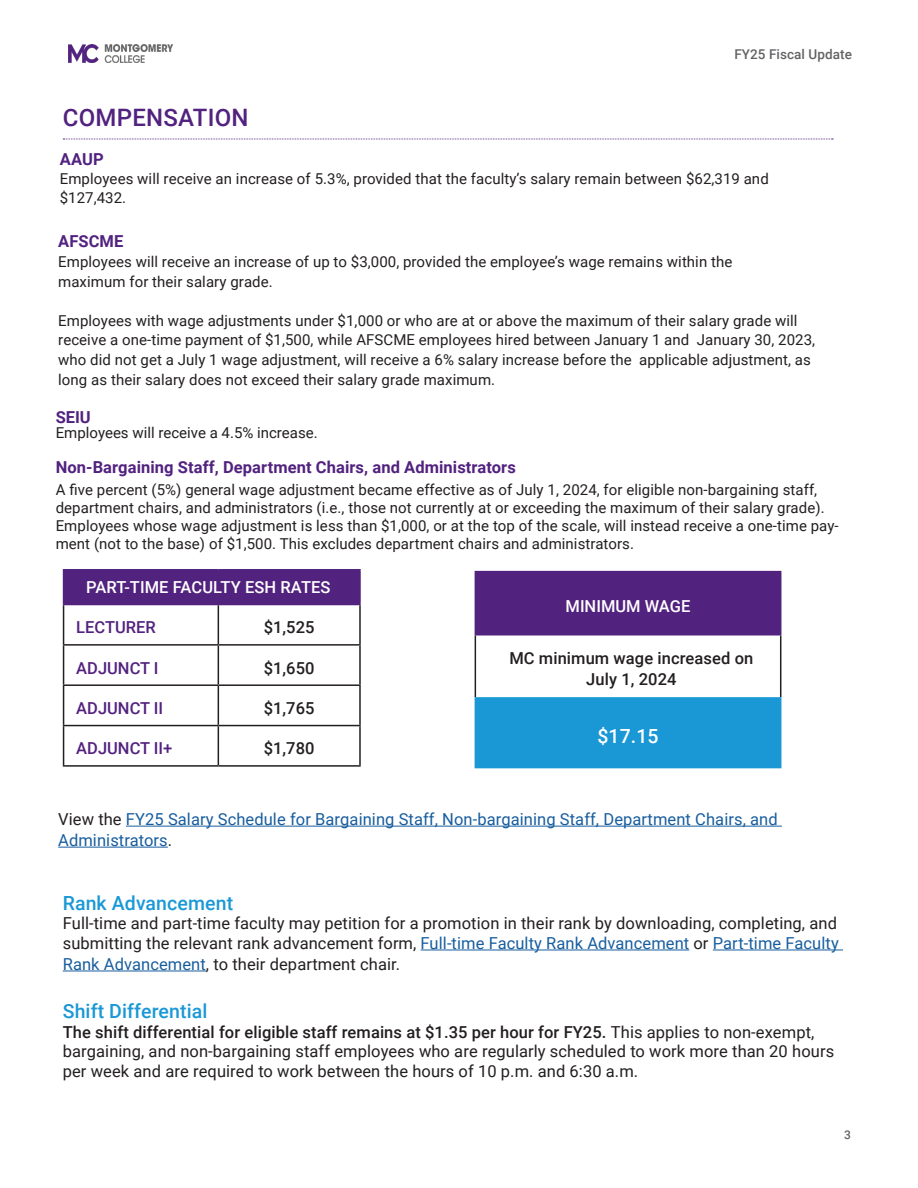
<style>
.page{position:relative;width:918px;height:1188px;background:#fff}
.page>*{position:absolute;margin:0;border:0;box-sizing:border-box;transform-origin:0 0}
.t1{font:500 24px "Roboto";letter-spacing:.01em;color:#52227f}
.t2{font:500 19.5px "Roboto";letter-spacing:.005em;color:#1a98d6}
.t3{font:500 19.5px "Roboto";color:#fff}
.t4{font:16.5px/19.5px "Roboto";letter-spacing:.005em;color:#231f20}
.t5{font:16.5px/21px "Roboto";letter-spacing:.005em;color:#175d9e}
.t6{font:700 16.5px "Roboto";letter-spacing:.005em;color:#52227f}
.t7{font:500 16.5px "Roboto";letter-spacing:.005em;color:#231f20}
.t8{font:500 16.5px "Roboto";color:#fff}
.t9{font:500 16.5px "Roboto";color:#52227f}
.t10{font:15px/19.5px "Roboto";letter-spacing:.005em;color:#231f20}
.t11{font:500 13.5px "Roboto";letter-spacing:.005em;color:#636366}
.t12{font:500 12px "Roboto";color:#636366}
.s1{color:#231f20}
.s2{color:#175d9e}
.s3{font-weight:500}
</style>
<div class="page">
<img style="left:68px;top:45px;width:105px;height:17px">
<svg style="left:63px;top:139px;width:770px;height:1px"></svg>
<div style="left:64px;top:570px;width:296px;height:35px;background:#52227f"></div>
<hr style="left:63px;top:605px;width:1px;height:39px;background:#231f20">
<hr style="left:218px;top:605px;width:1px;height:39px;background:#231f20">
<hr style="left:359px;top:605px;width:2px;height:39px;background:#231f20">
<hr style="left:63px;top:644px;width:155px;height:2px;background:#231f20">
<hr style="left:63px;top:646px;width:1px;height:38px;background:#231f20">
<hr style="left:218px;top:644px;width:143px;height:2px;background:#231f20">
<hr style="left:218px;top:646px;width:1px;height:38px;background:#231f20">
<hr style="left:359px;top:646px;width:2px;height:38px;background:#231f20">
<hr style="left:63px;top:684px;width:155px;height:2px;background:#231f20">
<hr style="left:63px;top:686px;width:1px;height:39px;background:#231f20">
<hr style="left:218px;top:684px;width:143px;height:2px;background:#231f20">
<hr style="left:218px;top:686px;width:1px;height:39px;background:#231f20">
<hr style="left:359px;top:686px;width:2px;height:39px;background:#231f20">
<hr style="left:63px;top:725px;width:155px;height:1px;background:#231f20">
<hr style="left:63px;top:726px;width:1px;height:39px;background:#231f20">
<hr style="left:218px;top:725px;width:143px;height:1px;background:#231f20">
<hr style="left:218px;top:726px;width:1px;height:39px;background:#231f20">
<hr style="left:359px;top:726px;width:2px;height:39px;background:#231f20">
<hr style="left:63px;top:765px;width:155px;height:2px;background:#231f20">
<hr style="left:218px;top:765px;width:143px;height:2px;background:#231f20">
<hr style="left:359px;top:571px;width:2px;height:33px;background:#52227f">
<hr style="left:63px;top:569px;width:155px;height:2px;background:#52227f">
<hr style="left:63px;top:571px;width:1px;height:33px;background:#52227f">
<hr style="left:218px;top:569px;width:143px;height:2px;background:#52227f">
<hr style="left:63px;top:604px;width:155px;height:1px;background:#52227f">
<hr style="left:218px;top:604px;width:143px;height:1px;background:#52227f">
<div style="left:475px;top:572px;width:306px;height:63px;background:#52227f"></div>
<div style="left:475px;top:698px;width:306px;height:70px;background:#1a98d6"></div>
<hr style="left:475px;top:636px;width:1px;height:61px;background:#231f20">
<hr style="left:780px;top:636px;width:1px;height:61px;background:#231f20">
<hr style="left:475px;top:571px;width:306px;height:1px;background:#52227f">
<hr style="left:475px;top:634px;width:306px;height:2px;background:#52227f">
<hr style="left:475px;top:697px;width:306px;height:2px;background:#1a98d6">
<hr style="left:421px;top:950px;width:268px;height:1px;background:#175d9e">
<hr style="left:713px;top:950px;width:130px;height:1px;background:#175d9e">
<hr style="left:63px;top:971px;width:143px;height:1px;background:#175d9e">
<hr style="left:126px;top:826px;width:656px;height:1px;background:#175d9e">
<hr style="left:58px;top:847px;width:110px;height:1px;background:#175d9e">
<p class="t1" style="left:63px;top:101px;width:187px">COMPENSATION</p>
<p class="t11" style="left:734px;top:45px;width:119px">FY25 Fiscal Update</p>
<p class="t6" style="left:60px;top:148px;width:45px">AAUP</p>
<p class="t10" style="left:60px;top:169px;width:710px;line-height:19px">Employees will receive an increase of 5.3%, provided that the faculty’s salary remain between $62,319 and $127,432.</p>
<p class="t6" style="left:58px;top:229px;width:67px">AFSCME</p>
<p class="t10" style="left:58px;top:251px;width:676px">Employees will receive an increase of up to $3,000, provided the employee’s wage remains within the maximum for their salary grade.</p>
<p class="t10" style="left:58px;top:311px;width:758px">Employees with wage adjustments under $1,000 or who are at or above the maximum of their salary grade will receive a one-time payment of $1,500, while AFSCME employees hired between January 1 and January 30, 2023, who did not get a July 1 wage adjustment, will receive a 6% salary increase before the applicable adjustment, as long as their salary does not exceed their salary grade maximum.</p>
<p class="t6" style="left:56px;top:406px;width:37px">SEIU</p>
<p class="t10" style="left:56px;top:423px;width:264px">Employees will receive a 4.5% increase.</p>
<p class="t6" style="left:56px;top:456px;width:462px">Non-Bargaining Staff, Department Chairs, and Administrators</p>
<p class="t10" style="left:56px;top:481px;width:784px;line-height:18px">A five percent (5%) general wage adjustment became effective as of July 1, 2024, for eligible non-bargaining staff, department chairs, and administrators (i.e., those not currently at or exceeding the maximum of their salary grade).<br>Employees whose wage adjustment is less than $1,000, or at the top of the scale, will instead receive a one-time pay&shy;ment (not to the base) of $1,500. This excludes department chairs and administrators.</p>
<p class="t8" style="left:86px;top:576px;width:246px">PART-TIME FACULTY ESH RATES</p>
<p class="t9" style="left:76px;top:616px;width:81px">LECTURER</p>
<p class="t7" style="left:264px;top:616px;width:52px">$1,525</p>
<p class="t9" style="left:76px;top:656px;width:84px">ADJUNCT I</p>
<p class="t7" style="left:264px;top:656px;width:52px">$1,650</p>
<p class="t9" style="left:76px;top:697px;width:88px">ADJUNCT II</p>
<p class="t7" style="left:264px;top:697px;width:52px">$1,765</p>
<p class="t9" style="left:76px;top:737px;width:98px">ADJUNCT II+</p>
<p class="t7" style="left:264px;top:737px;width:52px">$1,780</p>
<p class="t8" style="left:566px;top:594px;width:126px">MINIMUM WAGE</p>
<p class="t7" style="left:509px;top:647px;width:245px">MC minimum wage increased on</p>
<p class="t7" style="left:586px;top:668px;width:92px">July 1, 2024</p>
<p class="t3" style="left:597px;top:722px;width:63px">$17.15</p>
<p class="t5" style="left:58px;top:808px;width:721px"><span class="s1">View the</span> FY25 Salary Schedule for Bargaining Staff, Non-bargaining Staff, Department Chairs, and<br>Administrators<span class="s1">.</span></p>
<p class="t2" style="left:63px;top:889px;width:172px">Rank Advancement</p>
<p class="t4" style="left:63px;top:913px;width:778px">Full-time and part-time faculty may petition for a promotion in their rank by downloading, completing, and submitting the relevant rank advancement form, <span class="s2">Full-time Faculty Rank Advancement</span> or <span class="s2">Part-time Faculty</span></p>
<p class="t4" style="left:63px;top:954px;width:339px"><span class="s2">Rank Advancement</span>, to their department chair.</p>
<p class="t2" style="left:63px;top:998px;width:146px">Shift Differential</p>
<p class="t4" style="left:63px;top:1022px;width:773px"><span class="s3">The shift differential for eligible staff remains at $1.35 per hour for FY25.</span> This applies to non-exempt, bargaining, and non-bargaining staff employees who are regularly scheduled to work more than 20 hours per week and are required to work between the hours of 10 p.m. and 6:30 a.m.</p>
<p class="t12" style="left:844px;top:1126px;width:8px">3</p>
</div>
